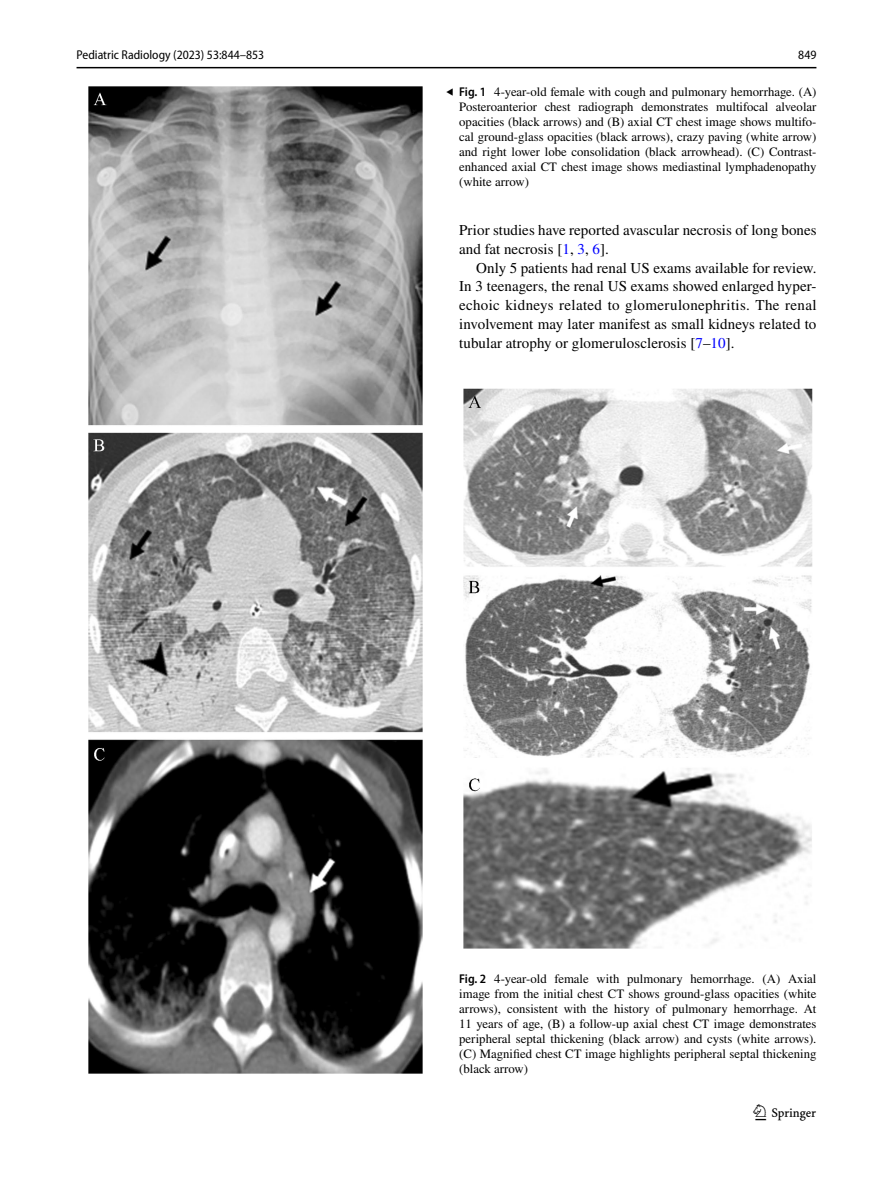
<style>
.page{position:relative;width:893px;height:1187px;background:#fff}
.page>*{position:absolute;margin:0;border:0;box-sizing:border-box;transform-origin:0 0}
.t1{font:22.5px "Springnew Regular 2";color:#000}
.t2{font:15px/18.8px "STIX";color:#000}
.t3{font:12.75px/15px "STIX";color:#000;text-align:justify}
.t4{font:semi-condensed 12.75px "Myriad Pro";color:#000}
.t5{font:12px "STIX Math";color:#000}
.s1{font-family:"Myriad Pro";font-weight:600;font-stretch:semi-condensed}
.s2{color:#00f}
</style>
<div class="page">
<hr style="left:77px;top:67px;width:739px;height:1px;background:#000">
<img style="left:88px;top:87px;width:334px;height:986px">
<img style="left:463px;top:389px;width:349px;height:559px">
<p class="t4" style="left:77px;top:48px;width:189px">Pediatric Radiology (2023) 53:844–853</p>
<p class="t4" style="left:798px;top:48px;width:20px">849</p>
<p class="t3" style="left:459px;top:85px;width:359px"><span class="s1">Fig. 1</span> 4-year-old female with cough and pulmonary hemorrhage. (A)<br>Posteroanterior chest radiograph demonstrates multifocal alveolar opacities (black arrows) and (B) axial CT chest image shows multifo&shy;cal ground-glass opacities (black arrows), crazy paving (white arrow) and right lower lobe consolidation (black arrowhead). (C) Contrast&shy;enhanced axial CT chest image shows mediastinal lymphadenopathy (white arrow)</p>
<p class="t5" style="left:454px;top:100px;width:9px;rotate:-180deg">▸</p>
<p class="t2" style="left:459px;top:222px;width:359px">Prior studies have reported avascular necrosis of long bones and fat necrosis [<span class="s2">1</span>, <span class="s2">3</span>, <span class="s2">6</span>].</p>
<p class="t2" style="left:459px;top:259px;width:359px;text-align:justify;text-indent:17px">Only 5 patients had renal US exams available for review.<br>In 3 teenagers, the renal US exams showed enlarged hyper&shy;echoic kidneys related to glomerulonephritis. The renal involvement may later manifest as small kidneys related to tubular atrophy or glomerulosclerosis [<span class="s2">7</span>–<span class="s2">10</span>].</p>
<p class="t3" style="left:459px;top:972px;width:359px"><span class="s1">Fig. 2</span> 4-year-old female with pulmonary hemorrhage. (A) Axial image from the initial chest CT shows ground-glass opacities (white arrows), consistent with the history of pulmonary hemorrhage. At 11 years of age, (B) a follow-up axial chest CT image demonstrates peripheral septal thickening (black arrow) and cysts (white arrows). (C) Magnified chest CT image highlights peripheral septal thickening (black arrow)</p>
<h1 class="t1" style="left:755px;top:1104px;width:62px">1 3</h1>
</div>
